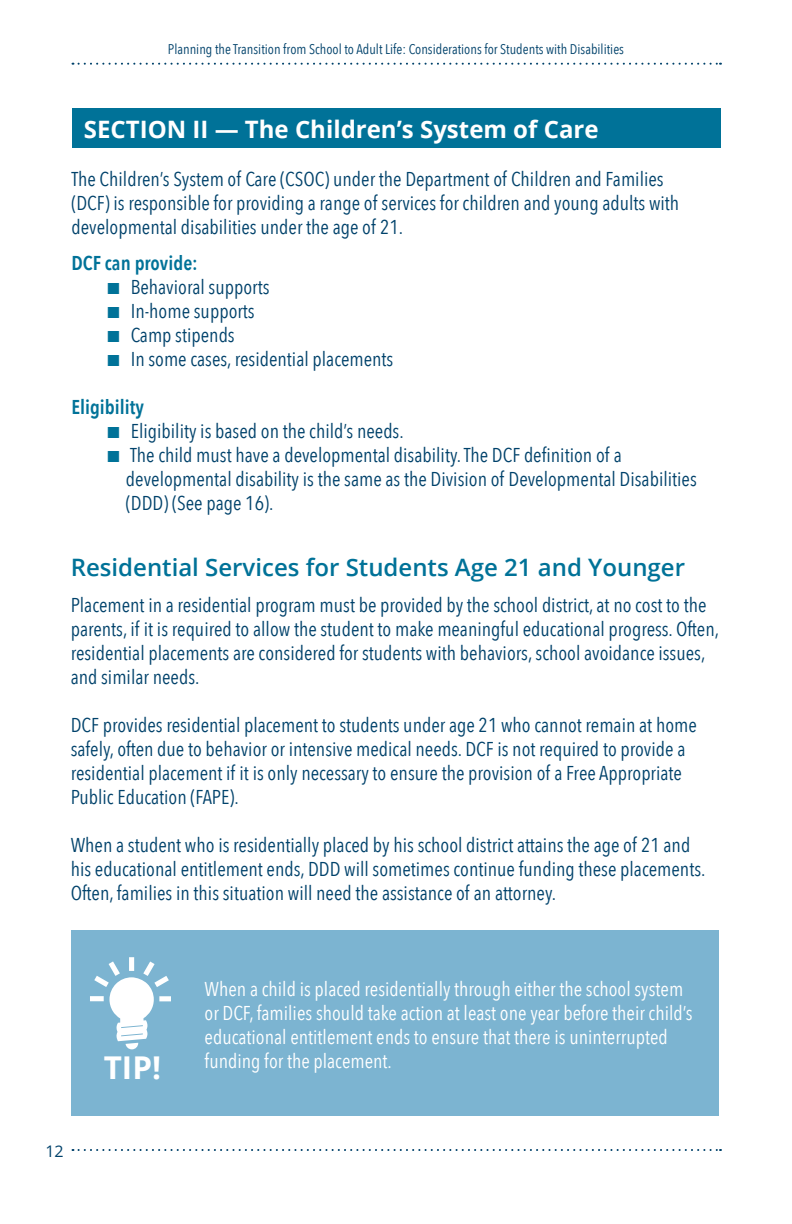
<style>
.page{position:relative;width:792px;height:1224px;background:#fff}
.page>*{position:absolute;margin:0;border:0;box-sizing:border-box;transform-origin:0 0}
.t1{font:700 31.4px "Open Sans";color:#fff}
.Body_Text1{font:600 24px "Open Sans";color:#007298}
.t2{font:700 24px "Open Sans";color:#fff}
.Body_Text1-2{font:20px/24px "Avenir Next Condensed";color:#00426b}
.t3{font:20px/24px "Avenir Next Condensed";color:#fff}
.Body_Text1-3{font:600 20px "Avenir Next Condensed";color:#007298}
.t4{font:16px "Open Sans";color:#00426b}
.t5{font:14px "Avenir Next Condensed";color:#00426b}
.s1{color:#007298}
</style>
<div class="page">
<svg style="left:72px;top:63px;width:649px;height:2px"></svg>
<svg style="left:72px;top:1149px;width:649px;height:2px"></svg>
<div style="left:71px;top:930px;width:648px;height:186px;background:#7cb4d1"></div>
<div style="left:73px;top:108px;width:648px;height:40px;background:#007298"></div>
<svg style="left:90px;top:957px;width:81px;height:92px"></svg>
<p class="t5" style="left:168px;top:37px;width:458px">Planning the Transition from School to Adult Life: Considerations for Students with Disabilities</p>
<p class="t2" style="left:84px;top:112px;width:516px">SECTION II — The Children’s System of Care</p>
<p class="Body_Text1-2" style="left:71px;top:166px;width:609px">The Children’s System of Care (CSOC) under the Department of Children and Families (DCF) is responsible for providing a range of services for children and young adults with developmental disabilities under the age of 21.</p>
<p class="Body_Text1-3" style="left:71px;top:246px;width:128px">DCF can provide:</p>
<p class="Body_Text1-2" style="left:107px;top:274px;width:164px"><span class="s1">■</span> Behavioral supports</p>
<p class="Body_Text1-2" style="left:107px;top:298px;width:149px"><span class="s1">■</span> In-home supports</p>
<p class="Body_Text1-2" style="left:107px;top:322px;width:129px"><span class="s1">■</span> Camp stipends</p>
<p class="Body_Text1-2" style="left:107px;top:346px;width:288px"><span class="s1">■</span> In some cases, residential placements</p>
<p class="Body_Text1-3" style="left:71px;top:390px;width:74px">Eligibility</p>
<p class="Body_Text1-2" style="left:107px;top:418px;width:298px"><span class="s1">■</span> Eligibility is based on the child’s needs.</p>
<p class="Body_Text1-2" style="left:126px;top:442px;width:572px;text-indent:-18px"><span class="s1">■</span> The child must have a developmental disability. The DCF definition of a developmental disability is the same as the Division of Developmental Disabilities (DDD) (See page 16).</p>
<p class="Body_Text1" style="left:71px;top:551px;width:616px">Residential Services for Students Age 21 and Younger</p>
<p class="Body_Text1-2" style="left:71px;top:592px;width:650px">Placement in a residential program must be provided by the school district, at no cost to the parents, if it is required to allow the student to make meaningful educational progress. Often, residential placements are considered for students with behaviors, school avoidance issues, and similar needs.</p>
<p class="Body_Text1-2" style="left:71px;top:712px;width:628px">DCF provides residential placement to students under age 21 who cannot remain at home safely, often due to behavior or intensive medical needs. DCF is not required to provide a residential placement if it is only necessary to ensure the provision of a Free Appropriate Public Education (FAPE).</p>
<p class="Body_Text1-2" style="left:71px;top:832px;width:636px">When a student who is residentially placed by his school district attains the age of 21 and his educational entitlement ends, DDD will sometimes continue funding these placements.<br>Often, families in this situation will need the assistance of an attorney.</p>
<p class="t4" style="left:45px;top:1140px;width:20px">12</p>
<p class="t1" style="left:104px;top:1046px;width:59px">TIP!</p>
<p class="t3" style="left:205px;top:976px;width:490px">When a child is placed residentially through either the school system or DCF, families should take action at least one year before their child’s educational entitlement ends to ensure that there is uninterrupted funding for the placement.</p>
</div>
